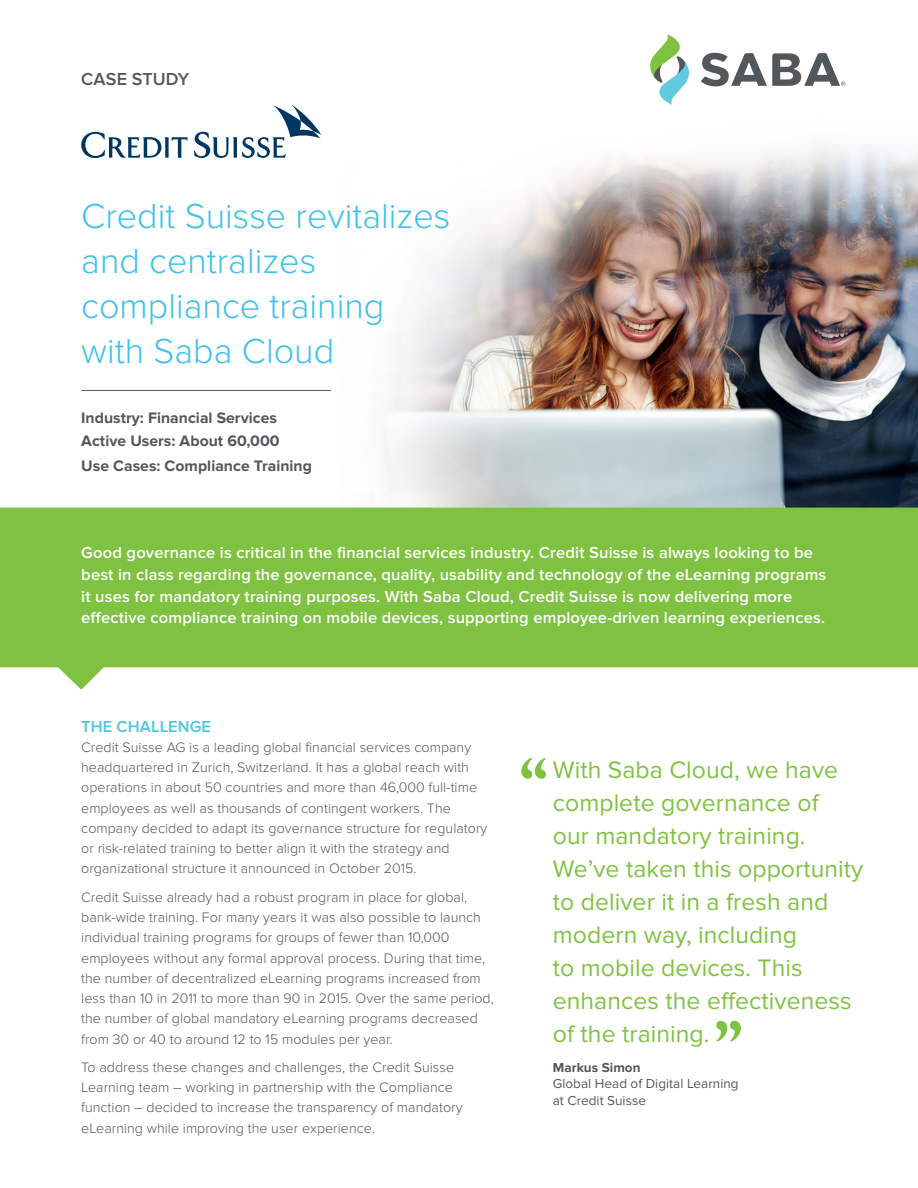
<style>
.page{position:relative;width:918px;height:1188px;background:#fff}
.page>*{position:absolute;margin:0;border:0;box-sizing:border-box;transform-origin:0 0}
.Body_-_Header_Text{font:300 36px/45px "Proxima Nova";color:#3fc1e9}
.Intro_-_Quote{font:24.75px/33px "Proxima Nova";letter-spacing:.005em;color:#7fc241}
.Eyebrow{font:600 18px "Proxima Nova";letter-spacing:.005em;color:#52575b}
.Intro_Paragraph{font:600 16.5px/21.6px "Proxima Nova";letter-spacing:.01em;color:#fff}
.Body_-_Bullets{font:600 16.5px "Proxima Nova";letter-spacing:.005em;color:#4cc6e0}
.Body{font:700 15.75px "Proxima Nova";letter-spacing:.005em;color:#52575b}
.Body_-_Bullets-2{font:300 14.25px/20.2px "Proxima Nova";letter-spacing:.005em;color:#52575b}
.Intro_-_Quote-2{font:13.5px/16.5px "Proxima Nova";letter-spacing:.005em;color:#52575b}
.s1{font-weight:700}
</style>
<div class="page">
<img style="left:0;top:81px;width:918px;height:427px">
<svg style="left:0;top:508px;width:918px;height:182px;background:#8ec958"></svg>
<svg style="left:716px;top:1021px;width:25px;height:21px"></svg>
<hr style="left:81px;top:390px;width:250px;height:1px;background:#55595b">
<svg style="left:81px;top:132px;width:107px;height:26px"></svg>
<svg style="left:194px;top:105px;width:127px;height:53px"></svg>
<svg style="left:645px;top:34px;width:50px;height:71px"></svg>
<svg style="left:701px;top:53px;width:144px;height:33px"></svg>
<svg style="left:521px;top:758px;width:25px;height:21px"></svg>
<p class="Eyebrow" style="left:81px;top:69px;width:109px">CASE STUDY</p>
<p class="Body_-_Header_Text" style="left:81px;top:194px;width:371px">Credit Suisse revitalizes and centralizes compliance training with Saba Cloud</p>
<p class="Body" style="left:81px;top:409px;width:197px">Industry: Financial Services</p>
<p class="Body" style="left:81px;top:432px;width:200px">Active Users: About 60,000</p>
<p class="Body" style="left:81px;top:457px;width:232px">Use Cases: Compliance Training</p>
<p class="Intro_Paragraph" style="left:81px;top:542px;width:747px">Good governance is critical in the financial services industry. Credit Suisse is always looking to be best in class regarding the governance, quality, usability and technology of the eLearning programs it uses for mandatory training purposes. With Saba Cloud, Credit Suisse is now delivering more effective compliance training on mobile devices, supporting employee-driven learning experiences.</p>
<p class="Body_-_Bullets" style="left:81px;top:717px;width:131px">THE CHALLENGE</p>
<p class="Body_-_Bullets-2" style="left:81px;top:737px;width:408px">Credit Suisse AG is a leading global financial services company headquartered in Zurich, Switzerland. It has a global reach with operations in about 50 countries and more than 46,000 full-time employees as well as thousands of contingent workers. The company decided to adapt its governance structure for regulatory or risk-related training to better align it with the strategy and organizational structure it announced in October 2015.</p>
<p class="Body_-_Bullets-2" style="left:81px;top:887px;width:414px">Credit Suisse already had a robust program in place for global, bank-wide training. For many years it was also possible to launch individual training programs for groups of fewer than 10,000 employees without any formal approval process. During that time, the number of decentralized eLearning programs increased from less than 10 in 2011 to more than 90 in 2015. Over the same period, the number of global mandatory eLearning programs decreased from 30 or 40 to around 12 to 15 modules per year.</p>
<p class="Body_-_Bullets-2" style="left:81px;top:1057px;width:383px">To address these changes and challenges, the Credit Suisse Learning team – working in partnership with the Compliance function – decided to increase the transparency of mandatory eLearning while improving the user experience.</p>
<p class="Intro_-_Quote" style="left:553px;top:753px;width:312px">With Saba Cloud, we have complete governance of<br>our mandatory training.<br>We’ve taken this opportunity to deliver it in a fresh and modern way, including<br>to mobile devices. This enhances the effectiveness of the training.</p>
<p class="Intro_-_Quote-2" style="left:553px;top:1059px;width:187px"><span class="s1">Markus Simon<br></span>Global Head of Digital Learning at Credit Suisse</p>
</div>
